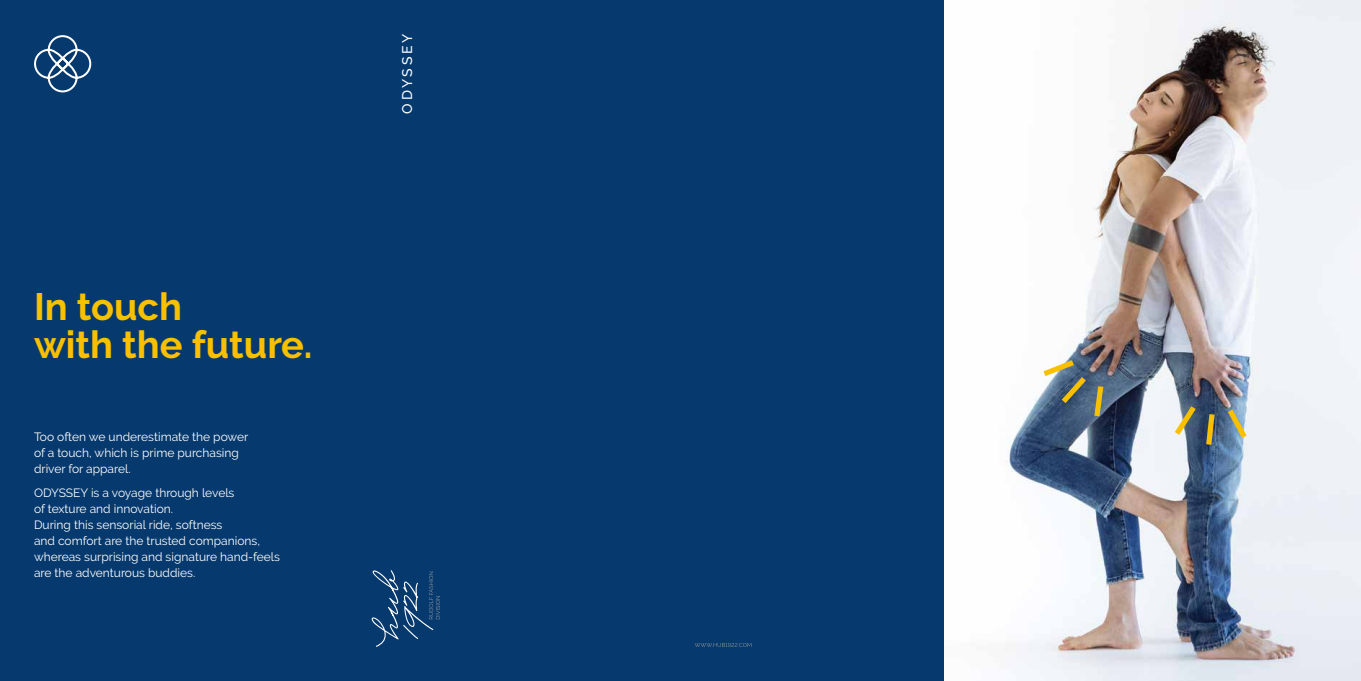
<style>
.page{position:relative;width:1361px;height:681px;background:#fff}
.page>*{position:absolute;margin:0;border:0;box-sizing:border-box;transform-origin:0 0}
.t1{font:700 38px/38px "Raleway";color:#f9c000}
.t2{font:500 14px "Raleway";letter-spacing:.2em;color:#fff}
.t3{font:12px/16px "Raleway";color:#fff}
</style>
<div class="page">
<div style="left:0;top:0;width:1361px;height:680px;background:#06396e"></div>
<svg style="left:372px;top:570px;width:68px;height:76px"></svg>
<svg style="left:34px;top:35px;width:58px;height:58px"></svg>
<svg style="left:694px;top:643px;width:57px;height:3px"></svg>
<img style="left:944px;top:0;width:417px;height:680px">
<svg style="left:1037px;top:356px;width:69px;height:65px;background:#778283"></svg>
<svg style="left:1223px;top:403px;width:28px;height:40px"></svg>
<svg style="left:1170px;top:400px;width:47px;height:50px;background:#828983"></svg>
<h1 class="t1" style="left:34px;top:287px;width:280px">In touch<br>with the future.</h1>
<p class="t3" style="left:34px;top:428px;width:216px">Too often we underestimate the power of a touch, which is prime purchasing driver for apparel.</p>
<p class="t3" style="left:34px;top:484px;width:248px">ODYSSEY is a voyage through levels<br>of texture and innovation.<br>During this sensorial ride, softness<br>and comfort are the trusted companions, whereas surprising and signature hand-feels are the adventurous buddies.</p>
<p class="t2" style="left:399px;top:114px;width:82px;rotate:-90deg">ODYSSEY</p>
</div>
